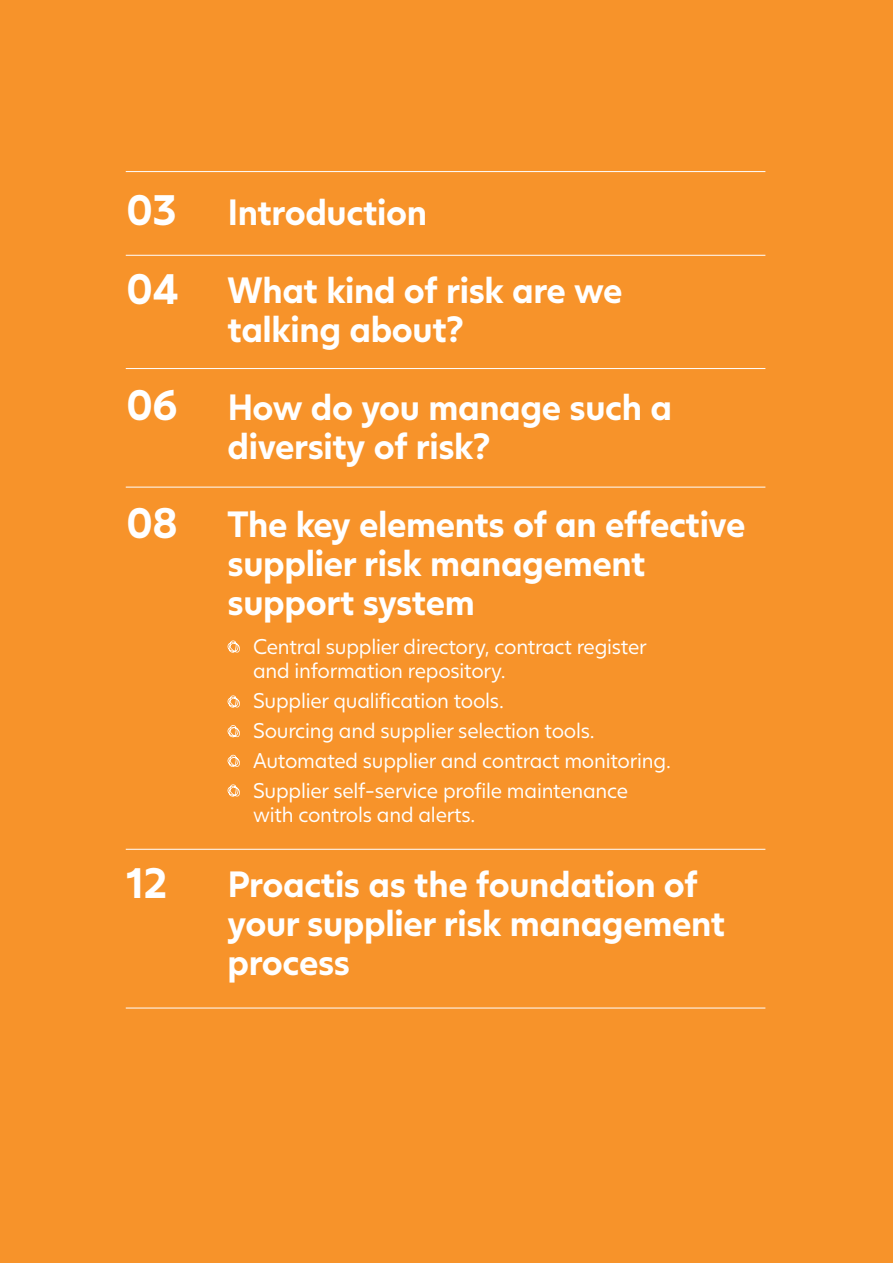
<style>
.page{position:relative;width:893px;height:1263px;background:#f7932a}
.page>*{position:absolute;margin:0;border:0;box-sizing:border-box;transform-origin:0 0}
.t1{font:700 42px "Juli Sans";letter-spacing:-.01em;color:#fff}
.t2{font:700 36px/78px "Juli Sans";letter-spacing:-.01em;color:#fff}
.t3{font:21px/30px "Juli Sans";letter-spacing:-.01em;color:#fff}
</style>
<div class="page">
<hr style="left:126px;top:255px;width:639px;height:1px;background:#fff">
<hr style="left:126px;top:368px;width:639px;height:1px;background:#fff">
<hr style="left:126px;top:487px;width:639px;height:1px;background:#fff">
<hr style="left:126px;top:849px;width:639px;height:1px;background:#fff">
<hr style="left:126px;top:1008px;width:639px;height:1px;background:#fff">
<hr style="left:126px;top:171px;width:639px;height:1px;background:#fff">
<svg style="left:227px;top:640px;width:13px;height:13px"></svg>
<svg style="left:227px;top:695px;width:13px;height:13px"></svg>
<svg style="left:227px;top:725px;width:13px;height:13px"></svg>
<svg style="left:227px;top:754px;width:13px;height:13px"></svg>
<svg style="left:227px;top:784px;width:13px;height:13px"></svg>
<h1 class="t1" style="left:127px;top:175px;width:52px">03</h1>
<h1 class="t1" style="left:127px;top:254px;width:54px">04</h1>
<h1 class="t1" style="left:127px;top:370px;width:53px">06</h1>
<h1 class="t1" style="left:127px;top:488px;width:53px">08</h1>
<h1 class="t1" style="left:127px;top:848px;width:42px">12</h1>
<h2 class="t2" style="left:228px;top:169px;width:396px">Introduction<br>What kind of risk are we</h2>
<h2 class="t2" style="left:228px;top:286px;width:446px">talking about?<br>How do you manage such a</h2>
<h2 class="t2" style="left:228px;top:403px;width:519px">diversity of risk?<br>The key elements of an effective</h2>
<h2 class="t2" style="left:228px;top:540px;width:420px;line-height:39px">supplier risk management support system</h2>
<p class="t3" style="left:253px;top:633px;width:395px;line-height:24px">Central supplier directory, contract register and information repository.</p>
<p class="t3" style="left:253px;top:684px;width:419px">Supplier qualification tools.<br>Sourcing and supplier selection tools.<br>Automated supplier and contract monitoring.<br>Supplier self-service profile maintenance</p>
<p class="t3" style="left:253px;top:798px;width:224px">with controls and alerts.</p>
<h2 class="t2" style="left:228px;top:861px;width:499px;line-height:39px">Proactis as the foundation of your supplier risk management process</h2>
</div>
